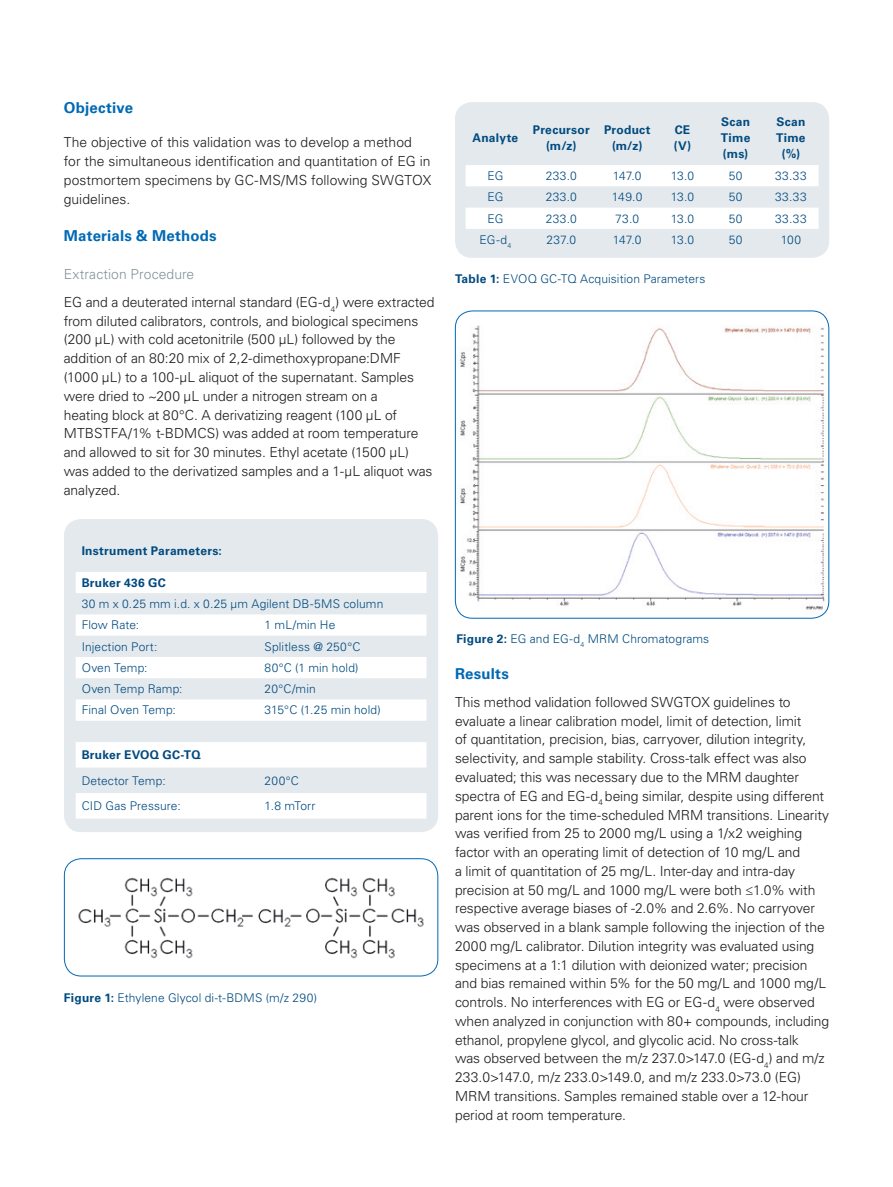
<style>
.page{position:relative;width:893px;height:1187px;background:#fff}
.page>*{position:absolute;margin:0;border:0;box-sizing:border-box;transform-origin:0 0}
.application_half-spa{font:700 15px "Univers LT Std";letter-spacing:.015em;color:#0069b4}
.application_half-spa-2{font:300 13.8px/18.8px "Univers LT Std";letter-spacing:-.005em;color:#1d1d1b}
.application_half-spa-3{font:300 13.8px "Univers LT Std";letter-spacing:.005em;color:#83939c}
.brochure_legend{font:300 12px "Univers LT Std";letter-spacing:.01em;color:#004a7f}
.application_legend{font:300 12px "Univers LT Std";letter-spacing:.01em;color:#004a7f}
.brochure_legend-2{font:700 12px/15.8px "Univers LT Std";letter-spacing:.02em;color:#004a7f}
.s1{font-weight:700}
</style>
<div class="page">
<img style="left:78px;top:877px;width:346px;height:82px">
<div style="left:64px;top:858px;width:374px;height:118px;border:1px solid #0069b4;border-radius:17px"></div>
<img style="left:455px;top:318px;width:374px;height:296px">
<div style="left:455px;top:310px;width:374px;height:308px;border:1px solid #0069b4;border-radius:17px"></div>
<div style="left:64px;top:519px;width:374px;height:313px;background:#e4e9ed;border-radius:17px"></div>
<div style="left:455px;top:102px;width:374px;height:156px;background:#e4e9ed;border-radius:17px"></div>
<svg style="left:76px;top:572px;width:350px;height:246px;fill:#fff"></svg>
<svg style="left:466px;top:165px;width:353px;height:64px"></svg>
<p class="application_half-spa" style="left:64px;top:99px;width:71px">Objective</p>
<p class="application_half-spa-2" style="left:64px;top:133px;width:369px">The objective of this validation was to develop a method for the simultaneous identification and quantitation of EG in postmortem specimens by GC-MS/MS following SWGTOX guidelines.</p>
<p class="application_half-spa" style="left:64px;top:227px;width:154px">Materials &amp; Methods</p>
<p class="application_half-spa-3" style="left:64px;top:265px;width:132px">Extraction Procedure</p>
<p class="application_half-spa-2" style="left:64px;top:293px;width:372px">EG and a deuterated internal standard (EG-d<sub>4</sub>) were extracted from diluted calibrators, controls, and biological specimens (200 μL) with cold acetonitrile (500 μL) followed by the addition of an 80:20 mix of 2,2-dimethoxypropane:DMF (1000 μL) to a 100-μL aliquot of the supernatant. Samples were dried to ~200 μL under a nitrogen stream on a<br>heating block at 80°C. A derivatizing reagent (100 μL of MTBSTFA/1% t-BDMCS) was added at room temperature and allowed to sit for 30 minutes. Ethyl acetate (1500 μL) was added to the derivatized samples and a 1-μL aliquot was analyzed.</p>
<p class="brochure_legend-2" style="left:82px;top:543px;width:142px">Instrument Parameters:</p>
<p class="brochure_legend-2" style="left:82px;top:575px;width:85px">Bruker 436 GC</p>
<p class="brochure_legend" style="left:82px;top:596px;width:303px">30 m x 0.25 mm i.d. x 0.25 μm Agilent DB-5MS column</p>
<p class="brochure_legend" style="left:82px;top:618px;width:59px">Flow Rate:</p>
<p class="brochure_legend" style="left:265px;top:618px;width:72px">1 mL/min He</p>
<p class="brochure_legend" style="left:82px;top:639px;width:77px">Injection Port:</p>
<p class="brochure_legend" style="left:265px;top:639px;width:98px">Splitless @ 250°C</p>
<p class="brochure_legend" style="left:82px;top:660px;width:67px">Oven Temp:</p>
<p class="brochure_legend" style="left:265px;top:660px;width:96px">80°C (1 min hold)</p>
<p class="brochure_legend" style="left:82px;top:681px;width:102px">Oven Temp Ramp:</p>
<p class="brochure_legend" style="left:265px;top:681px;width:53px">20°C/min</p>
<p class="brochure_legend" style="left:82px;top:703px;width:96px">Final Oven Temp:</p>
<p class="brochure_legend" style="left:265px;top:703px;width:118px">315°C (1.25 min hold)</p>
<p class="brochure_legend-2" style="left:82px;top:747px;width:121px">Bruker EVOQ GC-TQ</p>
<p class="brochure_legend" style="left:82px;top:773px;width:85px">Detector Temp:</p>
<p class="brochure_legend" style="left:265px;top:773px;width:36px">200°C</p>
<p class="brochure_legend" style="left:82px;top:798px;width:101px">CID Gas Pressure:</p>
<p class="brochure_legend" style="left:265px;top:798px;width:52px">1.8 mTorr</p>
<p class="application_legend" style="left:64px;top:990px;width:255px"><span class="s1">Figure 1:</span> Ethylene Glycol di-t-BDMS (m/z 290)</p>
<p class="brochure_legend-2" style="left:472px;top:130px;width:47px">Analyte</p>
<p class="brochure_legend-2" style="left:533px;top:122px;width:58px">Precursor</p>
<p class="brochure_legend-2" style="left:546px;top:138px;width:32px">(m/z)</p>
<p class="brochure_legend-2" style="left:604px;top:122px;width:48px">Product</p>
<p class="brochure_legend-2" style="left:612px;top:138px;width:32px">(m/z)</p>
<p class="brochure_legend-2" style="left:675px;top:122px;width:17px">CE</p>
<p class="brochure_legend-2" style="left:674px;top:138px;width:19px">(V)</p>
<p class="brochure_legend-2" style="left:721px;top:114px;width:31px">Scan<br>Time</p>
<p class="brochure_legend-2" style="left:723px;top:145px;width:27px">(ms)</p>
<p class="brochure_legend-2" style="left:776px;top:114px;width:31px">Scan<br>Time</p>
<p class="brochure_legend-2" style="left:782px;top:145px;width:20px">(%)</p>
<p class="brochure_legend" style="left:487px;top:168px;width:18px">EG</p>
<p class="brochure_legend" style="left:546px;top:168px;width:33px">233.0</p>
<p class="brochure_legend" style="left:613px;top:168px;width:30px">147.0</p>
<p class="brochure_legend" style="left:671px;top:168px;width:25px">13.0</p>
<p class="brochure_legend" style="left:729px;top:168px;width:15px">50</p>
<p class="brochure_legend" style="left:775px;top:168px;width:33px">33.33</p>
<p class="brochure_legend" style="left:487px;top:190px;width:18px">EG</p>
<p class="brochure_legend" style="left:546px;top:190px;width:33px">233.0</p>
<p class="brochure_legend" style="left:612px;top:190px;width:32px">149.0</p>
<p class="brochure_legend" style="left:671px;top:190px;width:25px">13.0</p>
<p class="brochure_legend" style="left:729px;top:190px;width:15px">50</p>
<p class="brochure_legend" style="left:775px;top:190px;width:33px">33.33</p>
<p class="brochure_legend" style="left:487px;top:211px;width:18px">EG</p>
<p class="brochure_legend" style="left:546px;top:211px;width:33px">233.0</p>
<p class="brochure_legend" style="left:615px;top:211px;width:26px">73.0</p>
<p class="brochure_legend" style="left:671px;top:211px;width:25px">13.0</p>
<p class="brochure_legend" style="left:729px;top:211px;width:15px">50</p>
<p class="brochure_legend" style="left:775px;top:211px;width:33px">33.33</p>
<p class="brochure_legend" style="left:480px;top:232px;width:33px">EG-d<sub>4</sub></p>
<p class="brochure_legend" style="left:546px;top:232px;width:31px">237.0</p>
<p class="brochure_legend" style="left:613px;top:232px;width:30px">147.0</p>
<p class="brochure_legend" style="left:671px;top:232px;width:25px">13.0</p>
<p class="brochure_legend" style="left:729px;top:232px;width:15px">50</p>
<p class="brochure_legend" style="left:781px;top:232px;width:22px">100</p>
<p class="application_legend" style="left:455px;top:271px;width:252px"><span class="s1">Table 1:</span> EVOQ GC-TQ Acquisition Parameters</p>
<p class="application_legend" style="left:456px;top:632px;width:254px"><span class="s1">Figure 2:</span> EG and EG-d<sub>4</sub> MRM Chromatograms</p>
<p class="application_half-spa" style="left:455px;top:664px;width:55px">Results</p>
<p class="application_half-spa-2" style="left:455px;top:692px;width:376px">This method validation followed SWGTOX guidelines to evaluate a linear calibration model, limit of detection, limit<br>of quantitation, precision, bias, carryover, dilution integrity, selectivity, and sample stability. Cross-talk effect was also evaluated; this was necessary due to the MRM daughter spectra of EG and EG-d<sub>4</sub> being similar, despite using different parent ions for the time-scheduled MRM transitions. Linearity was verified from 25 to 2000 mg/L using a 1/x2 weighing factor with an operating limit of detection of 10 mg/L and<br>a limit of quantitation of 25 mg/L. Inter-day and intra-day precision at 50 mg/L and 1000 mg/L were both ≤1.0% with respective average biases of -2.0% and 2.6%. No carryover was observed in a blank sample following the injection of the 2000 mg/L calibrator. Dilution integrity was evaluated using specimens at a 1:1 dilution with deionized water; precision and bias remained within 5% for the 50 mg/L and 1000 mg/L controls. No interferences with EG or EG-d<sub>4</sub> were observed when analyzed in conjunction with 80+ compounds, including ethanol, propylene glycol, and glycolic acid. No cross-talk<br>was observed between the m/z 237.0&gt;147.0 (EG-d<sub>4</sub>) and m/z 233.0&gt;147.0, m/z 233.0&gt;149.0, and m/z 233.0&gt;73.0 (EG)<br>MRM transitions. Samples remained stable over a 12-hour period at room temperature.</p>
</div>
